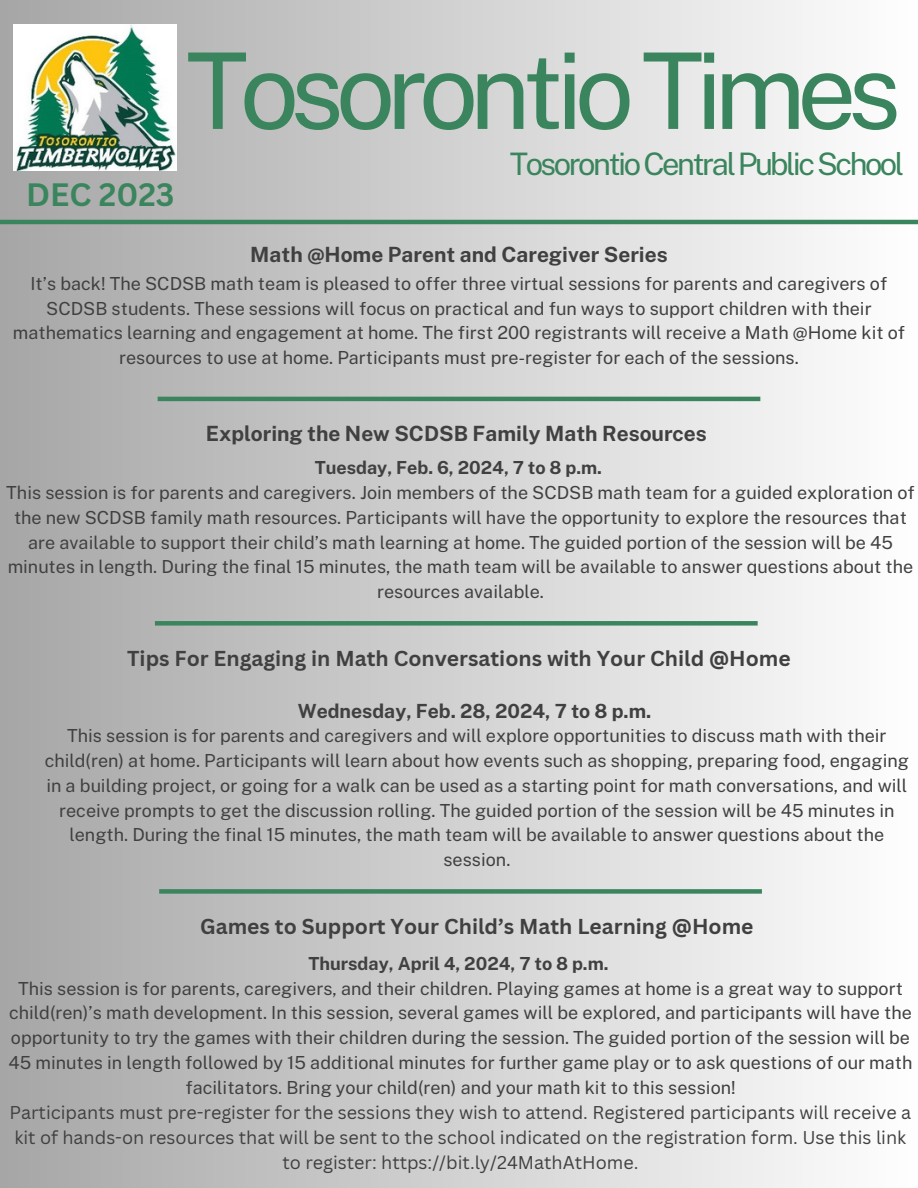
<style>
.page{position:relative;width:918px;height:1188px;background:#fff}
.page>*{position:absolute;margin:0;border:0;box-sizing:border-box;transform-origin:0 0}
.t1{font:105.6px "Public Sans";letter-spacing:-.08em;color:#3a855d}
.t2{font:700 31.5px "Canva Sans";color:#3a855d}
.t3{font:31.05px "Public Sans";letter-spacing:-.08em;color:#3a855d}
.t4{font:700 21px "Canva Sans";color:#404040}
.t5{font:700 21px "Public Sans";color:#404040}
.t6{font:700 19.5px "Public Sans";color:#404040}
.t7{font:18px/24.8px "Public Sans";color:#404040;text-align:center}
.t8{font:18px/24.8px "Canva Sans";color:#404040;text-align:center}
.t9{font:700 18px "Public Sans";color:#404040}
</style>
<div class="page">
<div style="left:0;top:0;width:918px;height:1188px;background:linear-gradient(to right,#a6a6a6,#fefefe)"></div>
<hr style="left:0;top:220px;width:918px;height:4px;background:#3a855d">
<img style="left:14px;top:25px;width:163px;height:146px">
<div style="left:155px;top:621px;width:603px;height:5px;background:#3a855d"></div>
<hr style="left:158px;top:397px;width:602px;height:4px;background:#3a855d">
<div style="left:159px;top:889px;width:603px;height:5px;background:#3a855d"></div>
<p class="t2" style="left:26px;top:172px;width:150px">DEC 2023</p>
<p class="t1" style="left:186px;top:29px;width:718px">TosorontioTimes</p>
<p class="t3" style="left:510px;top:146px;width:396px">TosorontioCentralPublicSchool</p>
<p class="t5" style="left:250px;top:242px;width:419px">Math @Home Parent and Caregiver Series</p>
<p class="t7" style="left:13px;top:271px;width:894px">It’s back! The SCDSB math team is pleased to offer three virtual sessions for parents and caregivers of SCDSB students. These sessions will focus on practical and fun ways to support children with their mathematics learning and engagement at home. The first 200 registrants will receive a Math @Home kit of resources to use at home. Participants must pre-register for each of the sessions.</p>
<p class="t5" style="left:206px;top:421px;width:503px">Exploring the New SCDSB Family Math Resources</p>
<p class="t9" style="left:315px;top:457px;width:289px">Tuesday, Feb. 6, 2024, 7 to 8 p.m.</p>
<p class="t7" style="left:6px;top:480px;width:910px">This session is for parents and caregivers. Join members of the SCDSB math team for a guided exploration of the new SCDSB family math resources. Participants will have the opportunity to explore the resources that are available to support their child’s math learning at home. The guided portion of the session will be 45 minutes in length. During the final 15 minutes, the math team will be available to answer questions about the resources available.</p>
<p class="t4" style="left:127px;top:644px;width:665px">Tips For Engaging in Math Conversations with Your Child @Home</p>
<p class="t6" style="left:298px;top:699px;width:355px">Wednesday, Feb. 28, 2024, 7 to 8 p.m.</p>
<p class="t7" style="left:45px;top:723px;width:866px">This session is for parents and caregivers and will explore opportunities to discuss math with their child(ren) at home. Participants will learn about how events such as shopping, preparing food, engaging in a building project, or going for a walk can be used as a starting point for math conversations, and will receive prompts to get the discussion rolling. The guided portion of the session will be 45 minutes in length. During the final 15 minutes, the math team will be available to answer questions about the session.</p>
<p class="t4" style="left:200px;top:912px;width:555px">Games to Support Your Child’s Math Learning @Home</p>
<p class="t9" style="left:309px;top:953px;width:302px">Thursday, April 4, 2024, 7 to 8 p.m.</p>
<p class="t7" style="left:9px;top:976px;width:906px">This session is for parents, caregivers, and their children. Playing games at home is a great way to support child(ren)’s math development. In this session, several games will be explored, and participants will have the opportunity to try the games with their children during the session. The guided portion of the session will be 45 minutes in length followed by 15 additional minutes for further game play or to ask questions of our math facilitators. Bring your child(ren) and your math kit to this session!</p>
<p class="t8" style="left:9px;top:1100px;width:903px">Participants must pre-register for the sessions they wish to attend. Registered participants will receive a kit of hands-on resources that will be sent to the school indicated on the registration form. Use this link to register: https://bit.ly/24MathAtHome.</p>
</div>
